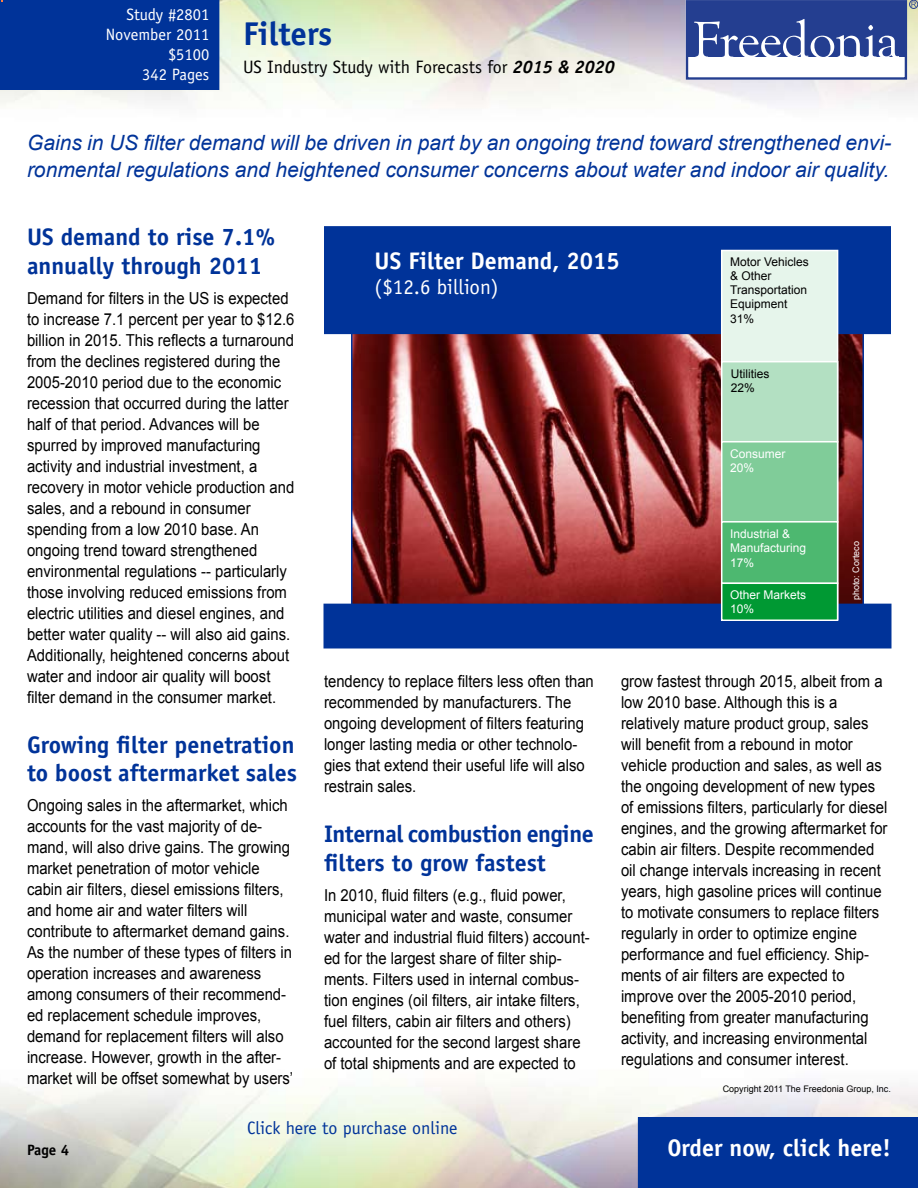
<style>
.page{position:relative;width:918px;height:1188px;background:#fff}
.page>*{position:absolute;margin:0;border:0;box-sizing:border-box;transform-origin:0 0}
.t1{font:700 33px "Officina Sans";color:#039}
.t2{font:700 24px/28.8px "Officina Sans";color:#039}
.t3{font:700 24px/28.8px "Officina Sans";letter-spacing:-.02em;color:#039}
.t4{font:700 24px "Officina Sans";color:#fff}
.t5{font:italic 21px/27px "Arial";color:#039}
.t6{font:21px "Officina Sans";color:#fff}
.t7{font:18px "Officina Sans";color:#000}
.t8{font:18px "Officina Sans";color:#039}
.t9{font:16.5px/21px "Arial";color:#000;scale:.9 1}
.t10{font:16.5px/19.8px "Officina Sans";color:#fff;text-align:right}
.t11{font:700 15px "Officina Sans";color:#000}
.t12{font:12px/14.2px "Arial";color:#000}
.t13{font:12px/14.2px "Arial";color:#fff}
.t14{font:9px "Arial";color:#000}
.t15{font:9px "Arial";color:#fff}
.s1{font-weight:700;font-style:italic}
</style>
<div class="page">
<div style="left:638px;top:1117px;width:280px;height:71px;background:#039"></div>
<div style="left:686px;top:0;width:221px;height:80px;border:2px solid #243e90"></div>
<div style="left:687px;top:1px;width:218px;height:56px;background:#243e90"></div>
<svg style="left:694px;top:19px;width:205px;height:38px"></svg>
<div style="left:909px;top:0;width:9px;height:9px;border:1px solid #243e90;border-radius:50%"></div>
<svg style="left:911px;top:2px;width:5px;height:5px"></svg>
<img style="left:354px;top:334px;width:507px;height:270px">
<div style="left:325px;top:227px;width:565px;height:106px;background:#039"></div>
<div style="left:324px;top:226px;width:567px;height:108px;border:2px solid #039"></div>
<div style="left:0;top:0;width:219px;height:90px;background:#039"></div>
<div style="left:324px;top:604px;width:567px;height:44px;background:#039"></div>
<div style="left:722px;top:250px;width:116px;height:369px;background:#e6f5eb"></div>
<div style="left:721px;top:250px;width:117px;height:370px;border:2px solid #fff"></div>
<div style="left:722px;top:362px;width:116px;height:80px;background:#b3e0c2"></div>
<div style="left:721px;top:361px;width:117px;height:82px;border:2px solid #fff"></div>
<div style="left:722px;top:442px;width:116px;height:80px;background:#80cc99"></div>
<div style="left:721px;top:441px;width:117px;height:82px;border:2px solid #fff"></div>
<div style="left:722px;top:522px;width:116px;height:61px;background:#4db870"></div>
<div style="left:721px;top:521px;width:117px;height:63px;border:2px solid #fff"></div>
<div style="left:722px;top:583px;width:116px;height:37px;background:#093"></div>
<div style="left:721px;top:583px;width:117px;height:38px;border:2px solid #fff"></div>
<p class="t10" style="left:106px;top:5px;width:105px">Study #2801<br>November 2011 $5100<br>342 Pages</p>
<h1 class="t1" style="left:243px;top:13px;width:91px">Filters</h1>
<p class="t7" style="left:243px;top:57px;width:373px">US Industry Study with Forecasts for <span class="s1">2015 &amp; 2020</span></p>
<p class="t5" style="left:27px;top:130px;width:866px">Gains in US filter demand will be driven in part by an ongoing trend toward strengthened envi&shy;ronmental regulations and heightened consumer concerns about water and indoor air quality.</p>
<h2 class="t2" style="left:27px;top:222px;width:250px">US demand to rise 7.1% annually through 2011</h2>
<p class="t9" style="left:27px;top:288px;width:299px">Demand for filters in the US is expected to increase 7.1 percent per year to $12.6 billion in 2015. This reflects a turnaround from the declines registered during the 2005-2010 period due to the economic recession that occurred during the latter half of that period. Advances will be spurred by improved manufacturing activity and industrial investment, a recovery in motor vehicle production and sales, and a rebound in consumer spending from a low 2010 base. An ongoing trend toward strengthened environmental regulations -- particularly those involving reduced emissions from electric utilities and diesel engines, and better water quality -- will also aid gains.<br>Additionally, heightened concerns about water and indoor air quality will boost filter demand in the consumer market.</p>
<h2 class="t2" style="left:27px;top:730px;width:272px">Growing filter penetration to boost aftermarket sales</h2>
<p class="t9" style="left:27px;top:795px;width:297px">Ongoing sales in the aftermarket, which accounts for the vast majority of de&shy;mand, will also drive gains. The growing market penetration of motor vehicle cabin air filters, diesel emissions filters, and home air and water filters will contribute to aftermarket demand gains.<br>As the number of these types of filters in operation increases and awareness among consumers of their recommend&shy;ed replacement schedule improves, demand for replacement filters will also increase. However, growth in the after&shy;market will be offset somewhat by users’</p>
<h2 class="t4" style="left:375px;top:245px;width:247px">US Filter Demand, 2015</h2>
<p class="t6" style="left:375px;top:274px;width:126px">($12.6 billion)</p>
<p class="t12" style="left:730px;top:254px;width:80px">Motor Vehicles &amp; Other<br>Transportation<br>Equipment<br>31%</p>
<p class="t12" style="left:731px;top:367px;width:40px">Utilities<br>22%</p>
<p class="t13" style="left:730px;top:447px;width:57px">Consumer<br>20%</p>
<p class="t13" style="left:730px;top:527px;width:78px">Industrial &amp;<br>Manufacturing<br>17%</p>
<p class="t13" style="left:730px;top:588px;width:78px">Other Markets<br>10%</p>
<p class="t15" style="left:850px;top:600px;width:61px;rotate:-90deg">photo: Corteco</p>
<p class="t9" style="left:324px;top:671px;width:301px">tendency to replace filters less often than recommended by manufacturers. The ongoing development of filters featuring longer lasting media or other technolo&shy;gies that extend their useful life will also restrain sales.</p>
<h2 class="t3" style="left:324px;top:819px;width:271px">Internal combustion engine filters to grow fastest</h2>
<p class="t9" style="left:324px;top:884px;width:297px">In 2010, fluid filters (e.g., fluid power, municipal water and waste, consumer water and industrial fluid filters) account&shy;ed for the largest share of filter ship&shy;ments. Filters used in internal combus&shy;tion engines (oil filters, air intake filters, fuel filters, cabin air filters and others) accounted for the second largest share of total shipments and are expected to</p>
<p class="t9" style="left:621px;top:671px;width:298px">grow fastest through 2015, albeit from a low 2010 base. Although this is a relatively mature product group, sales will benefit from a rebound in motor vehicle production and sales, as well as the ongoing development of new types of emissions filters, particularly for diesel engines, and the growing aftermarket for cabin air filters. Despite recommended oil change intervals increasing in recent years, high gasoline prices will continue to motivate consumers to replace filters regularly in order to optimize engine performance and fuel efficiency. Ship&shy;ments of air filters are expected to improve over the 2005-2010 period, benefiting from greater manufacturing activity, and increasing environmental regulations and consumer interest.</p>
<p class="t14" style="left:723px;top:1083px;width:170px">Copyright 2011 The Freedonia Group, Inc.</p>
<p class="t8" style="left:247px;top:1117px;width:212px">Click here to purchase online</p>
<p class="t11" style="left:27px;top:1140px;width:31px">Page</p>
<h2 class="t4" style="left:667px;top:1133px;width:225px">Order now, click here!</h2>
</div>
